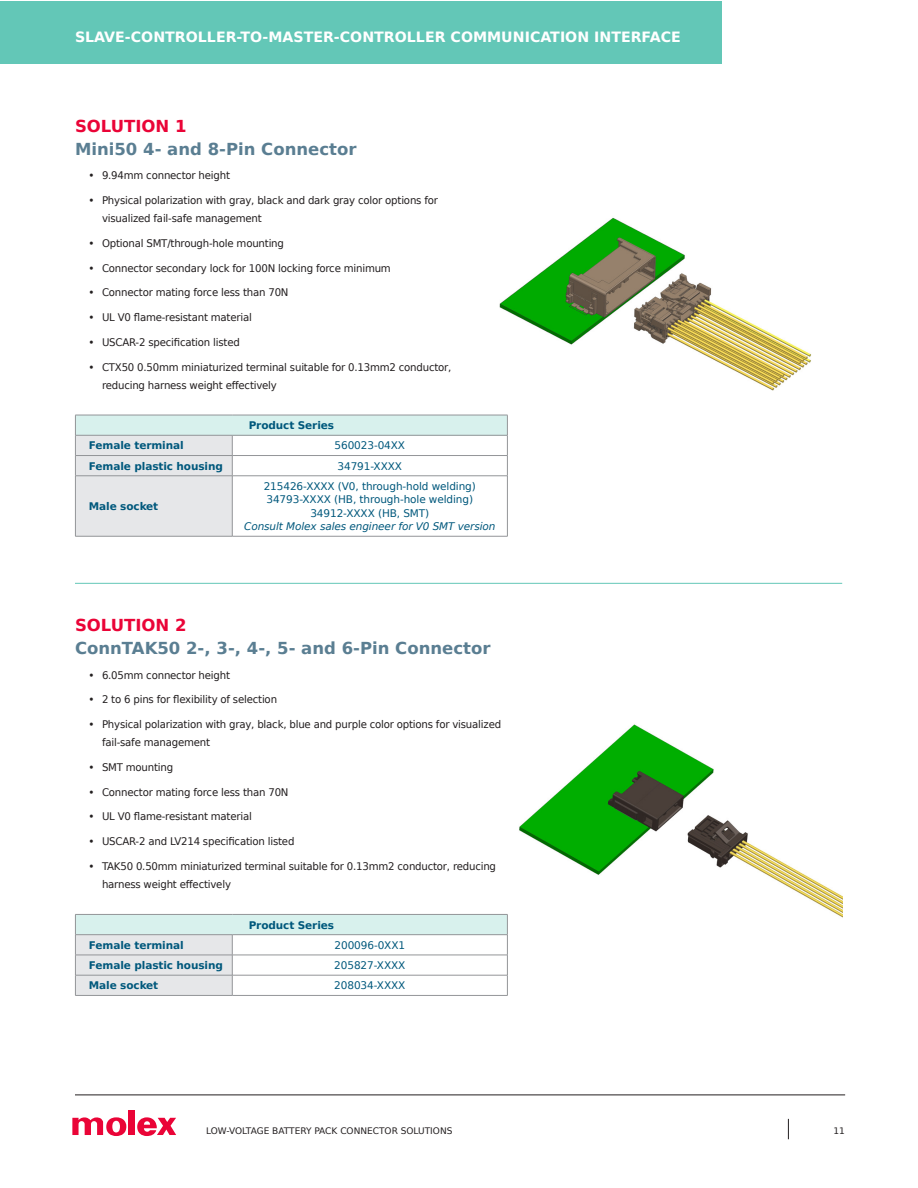
<style>
.page{position:relative;width:918px;height:1188px;background:#fff}
.page>*{position:absolute;margin:0;border:0;box-sizing:border-box;transform-origin:0 0}
.t1{font:700 16.5px/22.5px "Bitstream Vera Sans";color:#5a7e92}
.t2{font:700 14.25px "Bitstream Vera Sans";color:#fff}
.t3{font:10.5px/18px "Bitstream Vera Sans";letter-spacing:-.02em;color:#231f20}
.t4{font:10.5px/13.5px "Bitstream Vera Sans";letter-spacing:-.01em;color:#00587c;text-align:center}
.t5{font:700 10.5px "Bitstream Vera Sans";letter-spacing:-.01em;color:#00587c}
.t6{font:9px "Bitstream Vera Sans";color:#231f20}
.s1{color:#ea0437}
.s2{font-style:italic}
</style>
<div class="page">
<div style="left:128px;top:1110px;width:7px;height:25px;background:#ea0437"></div>
<svg style="left:72px;top:1117px;width:54px;height:19px"></svg>
<svg style="left:137px;top:1117px;width:39px;height:19px"></svg>
<svg style="left:788px;top:1119px;width:1px;height:20px"></svg>
<hr style="left:75px;top:1095px;width:770px;height:1px;background:#231f20">
<img style="left:499px;top:218px;width:312px;height:173px">
<img style="left:503px;top:724px;width:339px;height:212px">
<div style="left:0;top:1px;width:722px;height:63px;background:#63c7b7"></div>
<div style="left:75px;top:415px;width:432px;height:20px;background:#d8f1ed"></div>
<hr style="left:232px;top:415px;width:276px;height:1px;background:#939598">
<hr style="left:232px;top:435px;width:276px;height:1px;background:#939598">
<hr style="left:232px;top:455px;width:276px;height:1px;background:#939598">
<svg style="left:75px;top:415px;width:158px;height:121px;background:#e0e5e6"></svg>
<svg style="left:507px;top:415px;width:1px;height:61px"></svg>
<hr style="left:75px;top:476px;width:157px;height:1px;background:#939598">
<hr style="left:75px;top:476px;width:1px;height:60px;background:#939598">
<hr style="left:232px;top:476px;width:276px;height:1px;background:#939598">
<hr style="left:232px;top:476px;width:1px;height:60px;background:#939598">
<hr style="left:507px;top:476px;width:1px;height:60px;background:#939598">
<hr style="left:75px;top:536px;width:157px;height:1px;background:#939598">
<hr style="left:232px;top:536px;width:276px;height:1px;background:#939598">
<div style="left:75px;top:914px;width:432px;height:21px;background:#d8f1ed"></div>
<hr style="left:75px;top:914px;width:157px;height:1px;background:#939598">
<hr style="left:232px;top:914px;width:276px;height:1px;background:#939598">
<hr style="left:232px;top:934px;width:276px;height:1px;background:#939598">
<hr style="left:232px;top:955px;width:276px;height:1px;background:#939598">
<hr style="left:232px;top:975px;width:276px;height:1px;background:#939598">
<svg style="left:75px;top:915px;width:158px;height:80px"></svg>
<svg style="left:507px;top:915px;width:1px;height:80px"></svg>
<hr style="left:75px;top:995px;width:157px;height:1px;background:#939598">
<hr style="left:232px;top:995px;width:276px;height:1px;background:#939598">
<hr style="left:75px;top:583px;width:767px;height:1px;background:#63c7b7">
<p class="t2" style="left:75px;top:28px;width:607px">SLAVE-CONTROLLER-TO-MASTER-CONTROLLER COMMUNICATION INTERFACE</p>
<p class="t1" style="left:75px;top:115px;width:283px"><span class="s1">SOLUTION 1<br></span>Mini50 4- and 8-Pin Connector</p>
<p class="t3" style="left:88px;top:167px;width:143px">• 9.94mm connector height</p>
<p class="t3" style="left:102px;top:192px;width:337px;text-indent:-14px">• Physical polarization with gray, black and dark gray color options for visualized fail-safe management</p>
<p class="t3" style="left:88px;top:234px;width:197px">• Optional SMT/through-hole mounting</p>
<p class="t3" style="left:88px;top:259px;width:304px">• Connector secondary lock for 100N locking force minimum</p>
<p class="t3" style="left:88px;top:284px;width:202px">• Connector mating force less than 70N</p>
<p class="t3" style="left:88px;top:309px;width:165px">• UL V0 flame-resistant material</p>
<p class="t3" style="left:88px;top:333px;width:153px">• USCAR-2 specification listed</p>
<p class="t3" style="left:102px;top:358px;width:351px;text-indent:-14px">• CTX50 0.50mm miniaturized terminal suitable for 0.13mm2 conductor, reducing harness weight effectively</p>
<p class="t5" style="left:249px;top:419px;width:87px">Product Series</p>
<p class="t5" style="left:89px;top:440px;width:96px">Female terminal</p>
<p class="t4" style="left:335px;top:439px;width:72px">560023-04XX</p>
<p class="t5" style="left:89px;top:460px;width:136px">Female plastic housing</p>
<p class="t4" style="left:338px;top:459px;width:66px">34791-XXXX</p>
<p class="t5" style="left:89px;top:500px;width:71px">Male socket</p>
<p class="t4" style="left:244px;top:479px;width:253px">215426-XXXX (V0, through-hold welding)<br>34793-XXXX (HB, through-hole welding)<br>34912-XXXX (HB, SMT)<br><span class="s2">Consult Molex sales engineer for V0 SMT version</span></p>
<p class="t1" style="left:75px;top:614px;width:417px"><span class="s1">SOLUTION 2<br></span>ConnTAK50 2-, 3-, 4-, 5- and 6-Pin Connector</p>
<p class="t3" style="left:88px;top:666px;width:143px">• 6.05mm connector height</p>
<p class="t3" style="left:88px;top:691px;width:190px">• 2 to 6 pins for flexibility of selection</p>
<p class="t3" style="left:102px;top:715px;width:401px;text-indent:-14px">• Physical polarization with gray, black, blue and purple color options for visualized fail-safe management</p>
<p class="t3" style="left:88px;top:758px;width:86px">• SMT mounting</p>
<p class="t3" style="left:88px;top:783px;width:202px">• Connector mating force less than 70N</p>
<p class="t3" style="left:88px;top:808px;width:165px">• UL V0 flame-resistant material</p>
<p class="t3" style="left:88px;top:832px;width:208px">• USCAR-2 and LV214 specification listed</p>
<p class="t3" style="left:102px;top:857px;width:396px;text-indent:-14px">• TAK50 0.50mm miniaturized terminal suitable for 0.13mm2 conductor, reducing harness weight effectively</p>
<p class="t5" style="left:249px;top:919px;width:87px">Product Series</p>
<p class="t5" style="left:89px;top:939px;width:96px">Female terminal</p>
<p class="t4" style="left:335px;top:938px;width:72px">200096-0XX1</p>
<p class="t5" style="left:89px;top:959px;width:136px">Female plastic housing</p>
<p class="t4" style="left:334px;top:959px;width:73px">205827-XXXX</p>
<p class="t5" style="left:89px;top:980px;width:71px">Male socket</p>
<p class="t4" style="left:334px;top:979px;width:73px">208034-XXXX</p>
<p class="t6" style="left:206px;top:1125px;width:248px">LOW-VOLTAGE BATTERY PACK CONNECTOR SOLUTIONS</p>
<p class="t6" style="left:833px;top:1126px;width:13px">11</p>
</div>
